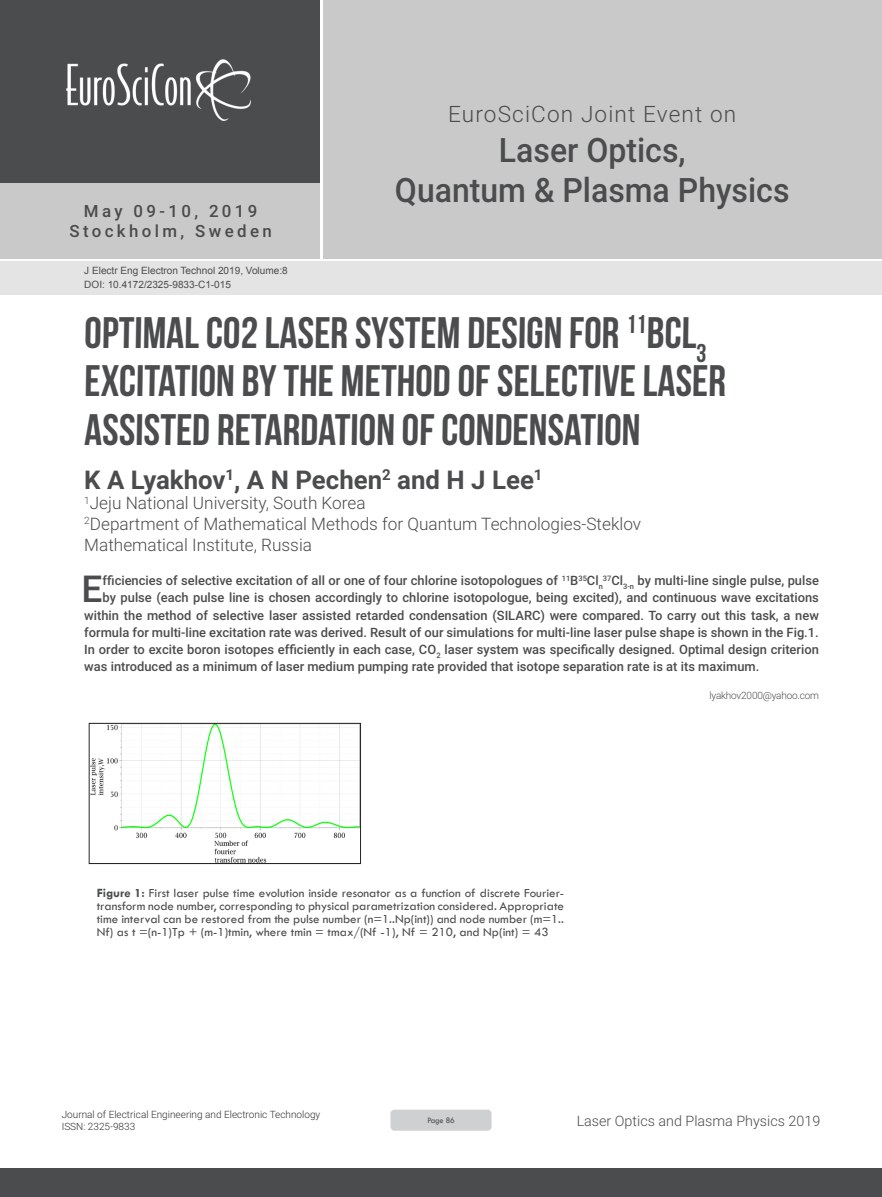
<style>
.page{position:relative;width:882px;height:1197px;background:#fff}
.page>*{position:absolute;margin:0;border:0;box-sizing:border-box;transform-origin:0 0}
.t1{font:44.1px/48.5px "Bebas Neue";color:#4b4c4d}
.Abstract{font:500 37.1px "Roboto";color:#4b4c4d}
.t2{font:500 33.6px/40.4px "Roboto";color:#4b4c4d;text-align:center;scale:.95 1}
.t3{font:700 25.9px "Roboto";color:#4b4c4d}
.t4{font:300 22.57px "Roboto";letter-spacing:.05em;color:#4b4c4d}
.t5{font:300 17.15px "Roboto";color:#4b4c4d}
.t6{font:500 16.8px/20.3px "Roboto";letter-spacing:.2em;color:#4b4c4d;text-align:center}
.t7{font:300 14.35px "Roboto";color:#4b4c4d}
.Abstract-2{font:500 12.95px "Roboto";color:#4b4c4d}
.Paragraph_Style_1{font:12.78px/13.1px "Tw Cen";color:#4b4c4d;text-align:justify}
.t8{font:300 9.97px/12.1px "Roboto";color:#312f30}
.t9{font:9.97px "Arial";color:#4b4c4d}
.Biography{font:300 9.97px "Roboto";letter-spacing:-.02em;color:#4b4c4d}
.t10{font:8.58px "Tw Cen";letter-spacing:-.02em;color:#4b4c4d;scale:.95 1}
.s1{font-weight:700}
</style>
<div class="page">
<div style="left:0;top:0;width:319px;height:183px;background:#4b4c4d"></div>
<div style="left:1px;top:183px;width:319px;height:76px;background:#c9c9c9"></div>
<div style="left:323px;top:0;width:559px;height:259px;background:#c9c9c9"></div>
<img style="left:66px;top:59px;width:185px;height:62px">
<div style="left:0;top:1168px;width:882px;height:29px;background:#4b4c4d"></div>
<div style="left:1px;top:261px;width:881px;height:33px;background:#e4e4e4"></div>
<div style="left:390px;top:1110px;width:102px;height:21px;background:#cfd0d2;border-radius:4px"></div>
<img style="left:91px;top:725px;width:268px;height:137px">
<div style="left:89px;top:723px;width:272px;height:141px;border:1px solid #231f20"></div>
<p class="t6" style="left:70px;top:200px;width:204px">May 09-10, 2019<br>Stockholm, Sweden</p>
<p class="t9" style="left:84px;top:264px;width:205px">J Electr Eng Electron Technol 2019, Volume:8</p>
<p class="t9" style="left:84px;top:278px;width:148px">DOI: 10.4172/2325-9833-C1-015</p>
<h3 class="t4" style="left:448px;top:98px;width:290px">EuroSciCon Joint Event on</h3>
<h3 class="t2" style="left:395px;top:128px;width:417px">Laser Optics,<br>Quantum &amp; Plasma Physics</h3>
<p class="t1" style="left:84px;top:308px;width:644px">OPTIMAL CO2 LASER SYSTEM DESIGN FOR <sup>11</sup>BCL<sub>3<br></sub>EXCITATION BY THE METHOD OF SELECTIVE LASER<br>ASSISTED RETARDATION OF CONDENSATION</p>
<p class="t3" style="left:84px;top:461px;width:460px">K A Lyakhov<sup>1</sup>, A N Pechen<sup>2</sup> and H J Lee<sup>1</sup></p>
<p class="t5" style="left:84px;top:491px;width:283px"><sup>1</sup>Jeju National University, South Korea</p>
<p class="t5" style="left:84px;top:512px;width:558px"><sup>2</sup>Department of Mathematical Methods for Quantum Technologies-Steklov</p>
<p class="t5" style="left:84px;top:533px;width:229px">Mathematical Institute, Russia</p>
<p class="Abstract" style="left:82px;top:563px;width:22px">E</p>
<p class="Abstract-2" style="left:103px;top:571px;width:718px">fficiencies of selective excitation of all or one of four chlorine isotopologues of <sup>11</sup>B<sup>35</sup>Cl<sub>n</sub><sup>37</sup>Cl<sub>3-n</sub> by multi-line single pulse, pulse</p>
<p class="Abstract-2" style="left:103px;top:589px;width:718px">by pulse (each pulse line is chosen accordingly to chlorine isotopologue, being excited), and continuous wave excitations</p>
<p class="Abstract-2" style="left:84px;top:606px;width:736px">within the method of selective laser assisted retarded condensation (SILARC) were compared. To carry out this task, a new</p>
<p class="Abstract-2" style="left:84px;top:623px;width:736px">formula for multi-line excitation rate was derived. Result of our simulations for multi-line laser pulse shape is shown in the Fig.1.</p>
<p class="Abstract-2" style="left:84px;top:640px;width:736px">In order to excite boron isotopes efficiently in each case, CO<sub>2</sub> laser system was specifically designed. Optimal design criterion</p>
<p class="Abstract-2" style="left:84px;top:658px;width:677px">was introduced as a minimum of laser medium pumping rate provided that isotope separation rate is at its maximum.</p>
<p class="Biography" style="left:710px;top:688px;width:111px">lyakhov2000@yahoo.com</p>
<p class="Paragraph_Style_1" style="left:97px;top:886px;width:469px"><span class="s1">Figure 1:</span> First laser pulse time evolution inside resonator as a function of discrete Fourier&shy;transform node number, corresponding to physical parametrization considered. Appropriate time interval can be restored from the pulse number (n=1..Np(int)) and node number (m=1..<br>Nf) as t =(n-1)Tp + (m-1)tmin, where tmin = tmax/(Nf -1), Nf = 210, and Np(int) = 43</p>
<p class="t8" style="left:62px;top:1108px;width:260px">Journal of Electrical Engineering and Electronic Technology<br>ISSN: 2325-9833</p>
<p class="t7" style="left:577px;top:1110px;width:245px">Laser Optics and Plasma Physics 2019</p>
<p class="t10" style="left:427px;top:1115px;width:30px">Page 86</p>
</div>
